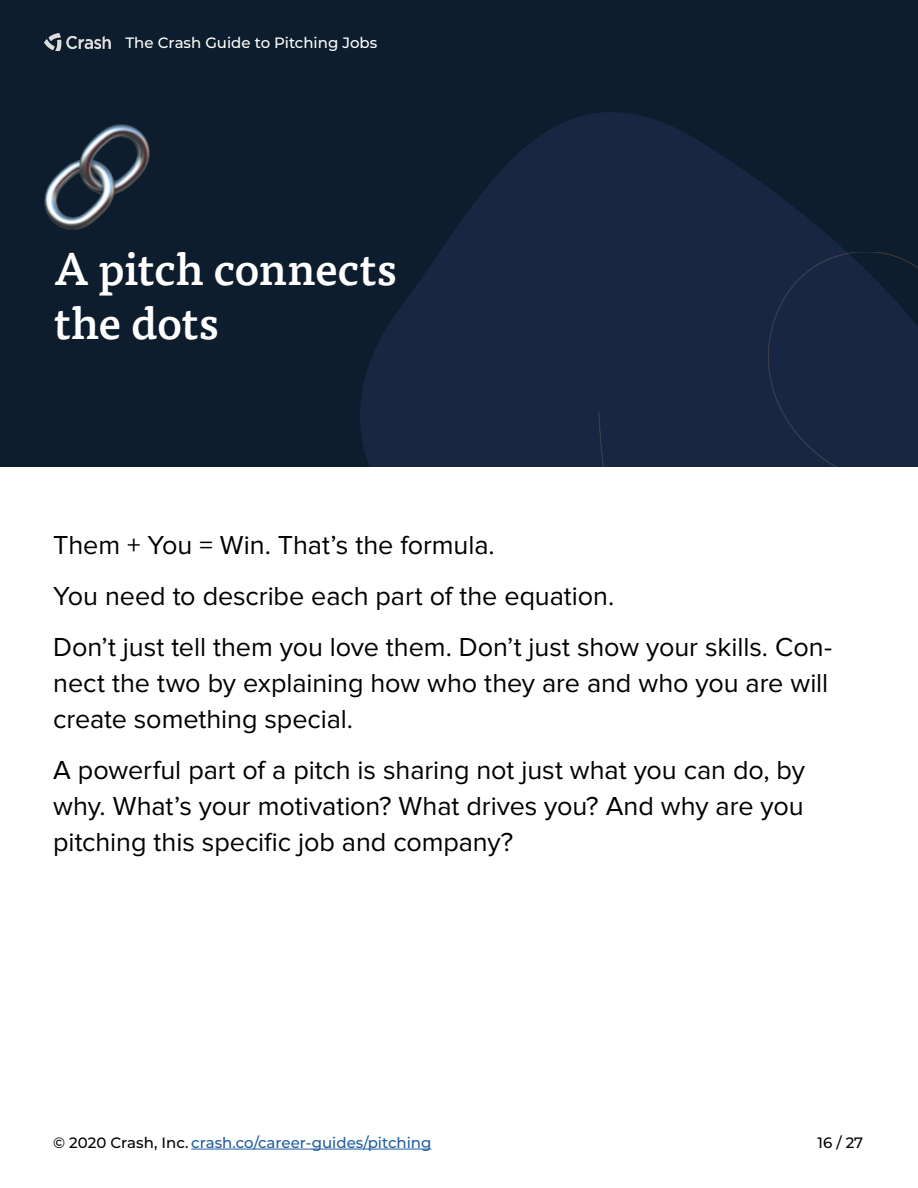
<style>
.page{position:relative;width:918px;height:1188px;background:#fff}
.page>*{position:absolute;margin:0;border:0;box-sizing:border-box;transform-origin:0 0}
.t1{font:500 45px/54px "Tisa Pro";letter-spacing:-.01em;color:#fff}
.t2{font:27px/36px "Proxima Nova";letter-spacing:-.005em;color:#000}
.t3{font:500 15px "Montserrat";color:#215e9e}
.t4{font:500 15px "Montserrat";color:#fff}
.t5{font:500 15px "Montserrat";color:#000}
.s1{color:#000}
</style>
<div class="page">
<hr style="left:191px;top:1149px;width:241px;height:1px;background:#215e9e">
<div style="left:0;top:0;width:918px;height:466px;background:#0e1d2d"></div>
<img style="left:361px;top:113px;width:485px;height:353px">
<div style="left:599px;top:252px;width:319px;height:214px;background:#182642"></div>
<img style="left:44px;top:33px;width:67px;height:18px">
<img style="left:44px;top:124px;width:105px;height:105px">
<p class="t4" style="left:126px;top:32px;width:253px">The Crash Guide to Pitching Jobs</p>
<h1 class="t1" style="left:54px;top:239px;width:344px">A pitch connects the dots</h1>
<p class="t2" style="left:53px;top:520px;width:780px;line-height:51px">Them + You = Win. That’s the formula.<br>You need to describe each part of the equation.<br>Don’t just tell them you love them. Don’t just show your skills. Con-</p>
<p class="t2" style="left:53px;top:665px;width:777px">nect the two by explaining how who they are and who you are will create something special.</p>
<p class="t2" style="left:53px;top:752px;width:753px;text-align:justify">A powerful part of a pitch is sharing not just what you can do, by why. What’s your motivation? What drives you? And why are you pitching this specific job and company?</p>
<p class="t3" style="left:53px;top:1132px;width:380px"><span class="s1">© 2020 Crash, Inc.</span> crash.co/career-guides/pitching</p>
<p class="t5" style="left:818px;top:1132px;width:47px">16 / 27</p>
</div>
